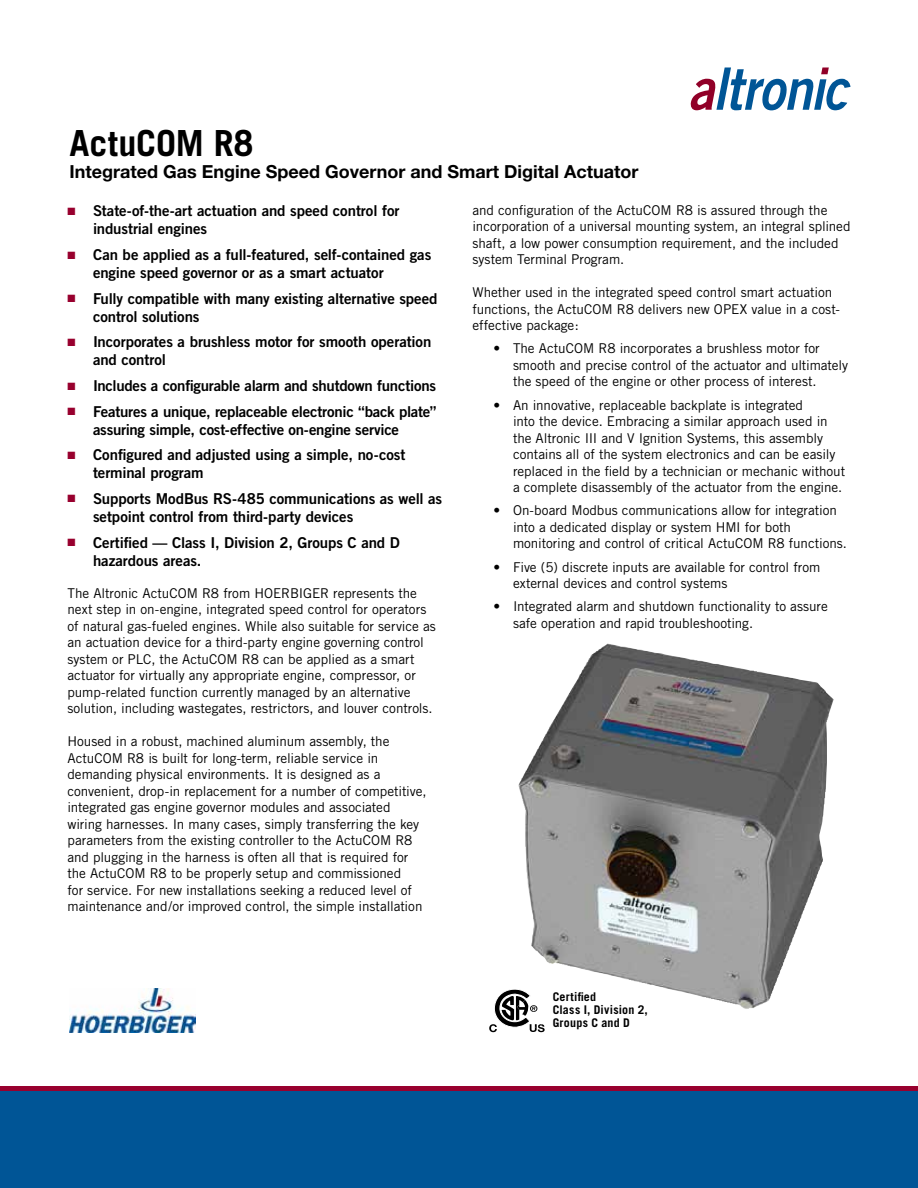
<style>
.page{position:relative;width:918px;height:1188px;background:#fff}
.page>*{position:absolute;margin:0;border:0;box-sizing:border-box;transform-origin:0 0}
.t1{font:700 36px "Trade Gothic";letter-spacing:-.005em;color:#000}
.t2{font:700 18px "Helvetica Neue";color:#000}
.t3{font:15px/18px "Trade Gothic Bold Two";letter-spacing:-.01em;color:#000}
.t4{font:13.5px/16.5px "Trade Gothic";letter-spacing:-.005em;color:#000}
.t5{font:700 12px/12.8px "Trade Gothic";letter-spacing:.02em;color:#000}
.s1{color:#98002e}
</style>
<div class="page">
<div style="left:0;top:1090px;width:918px;height:98px;background:#005596"></div>
<svg style="left:691px;top:68px;width:159px;height:42px"></svg>
<img style="left:70px;top:989px;width:125px;height:43px">
<div style="left:0;top:1086px;width:918px;height:5px;background:#98002e"></div>
<img style="left:518px;top:647px;width:261px;height:362px">
<svg style="left:489px;top:989px;width:56px;height:43px"></svg>
<h1 class="t1" style="left:70px;top:121px;width:186px">ActuCOM R8</h1>
<h2 class="t2" style="left:70px;top:160px;width:570px">Integrated Gas Engine Speed Governor and Smart Digital Actuator</h2>
<p class="t3" style="left:93px;top:202px;width:308px;text-indent:-26px"><span class="s1">■</span> State-of-the-art actuation and speed control for industrial engines</p>
<p class="t3" style="left:93px;top:245px;width:340px;text-indent:-26px"><span class="s1">■</span> Can be applied as a full-featured, self-contained gas engine speed governor or as a smart actuator</p>
<p class="t3" style="left:93px;top:289px;width:346px;text-indent:-26px"><span class="s1">■</span> Fully compatible with many existing alternative speed control solutions</p>
<p class="t3" style="left:93px;top:333px;width:340px;text-indent:-26px"><span class="s1">■</span> Incorporates a brushless motor for smooth operation and control</p>
<p class="t3" style="left:68px;top:376px;width:370px"><span class="s1">■</span> Includes a configurable alarm and shutdown functions</p>
<p class="t3" style="left:93px;top:402px;width:345px;text-indent:-26px"><span class="s1">■</span> Features a unique, replaceable electronic “back plate” assuring simple, cost-effective on-engine service</p>
<p class="t3" style="left:93px;top:446px;width:314px;text-indent:-26px"><span class="s1">■</span> Configured and adjusted using a simple, no-cost terminal program</p>
<p class="t3" style="left:93px;top:489px;width:351px;text-indent:-26px"><span class="s1">■</span> Supports ModBus RS-485 communications as well as setpoint control from third-party devices</p>
<p class="t3" style="left:93px;top:533px;width:308px;text-indent:-26px"><span class="s1">■</span> Certified — Class I, Division 2, Groups C and D hazardous areas.</p>
<p class="t4" style="left:68px;top:585px;width:370px">The Altronic ActuCOM R8 from HOERBIGER represents the next step in on-engine, integrated speed control for operators of natural gas-fueled engines. While also suitable for service as an actuation device for a third-party engine governing control system or PLC, the ActuCOM R8 can be applied as a smart actuator for virtually any appropriate engine, compressor, or pump-related function currently managed by an alternative solution, including wastegates, restrictors, and louver controls.</p>
<p class="t4" style="left:68px;top:733px;width:361px">Housed in a robust, machined aluminum assembly, the ActuCOM R8 is built for long-term, reliable service in demanding physical environments. It is designed as a convenient, drop-in replacement for a number of competitive, integrated gas engine governor modules and associated wiring harnesses. In many cases, simply transferring the key parameters from the existing controller to the ActuCOM R8 and plugging in the harness is often all that is required for the ActuCOM R8 to be properly setup and commissioned<br>for service. For new installations seeking a reduced level of maintenance and/or improved control, the simple installation</p>
<p class="t4" style="left:472px;top:202px;width:380px">and configuration of the ActuCOM R8 is assured through the incorporation of a universal mounting system, an integral splined shaft, a low power consumption requirement, and the included system Terminal Program.</p>
<p class="t4" style="left:472px;top:284px;width:369px">Whether used in the integrated speed control smart actuation functions, the ActuCOM R8 delivers new OPEX value in a cost&shy;effective package:</p>
<p class="t4" style="left:513px;top:340px;width:337px;text-indent:-19px">• The ActuCOM R8 incorporates a brushless motor for smooth and precise control of the actuator and ultimately the speed of the engine or other process of interest.</p>
<p class="t4" style="left:513px;top:397px;width:334px;text-indent:-19px">• An innovative, replaceable backplate is integrated<br>into the device. Embracing a similar approach used in the Altronic III and V Ignition Systems, this assembly contains all of the system electronics and can be easily replaced in the field by a technician or mechanic without a complete disassembly of the actuator from the engine.</p>
<p class="t4" style="left:513px;top:502px;width:335px;text-indent:-19px">• On-board Modbus communications allow for integration into a dedicated display or system HMI for both monitoring and control of critical ActuCOM R8 functions.</p>
<p class="t4" style="left:513px;top:558px;width:309px;text-indent:-19px">• Five (5) discrete inputs are available for control from external devices and control systems</p>
<p class="t4" style="left:513px;top:598px;width:316px;text-indent:-19px">• Integrated alarm and shutdown functionality to assure safe operation and rapid troubleshooting.</p>
<p class="t5" style="left:553px;top:990px;width:97px">Certified<br>Class I, Division 2,<br>Groups C and D</p>
</div>
